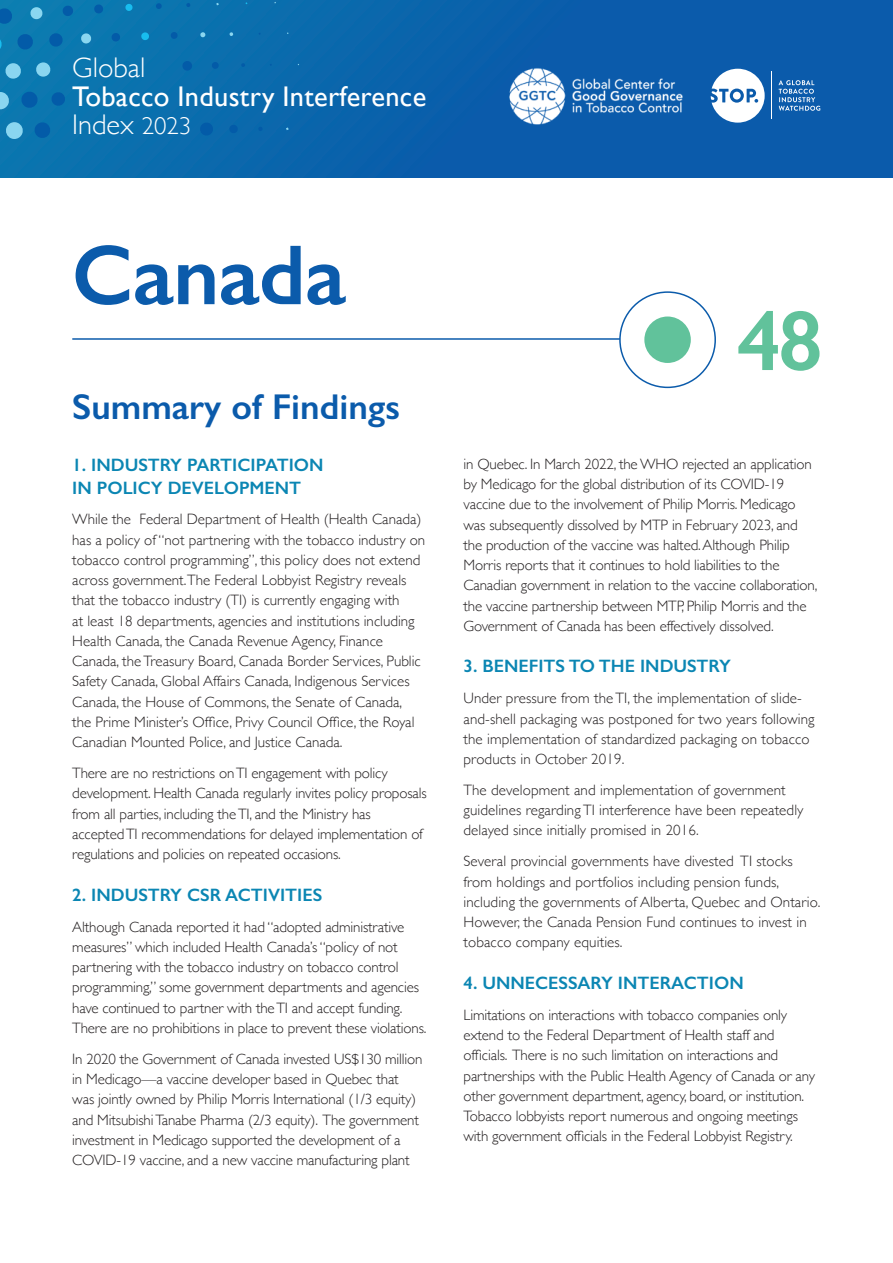
<style>
.page{position:relative;width:893px;height:1263px;background:#fff}
.page>*{position:absolute;margin:0;border:0;box-sizing:border-box;transform-origin:0 0}
.t1{font:600 85.5px "Gill Sans";letter-spacing:-.01em;color:#0b5bab}
.t2{font:600 85.5px "Gill Sans";color:#61c29b}
.t3{font:600 36px "Gill Sans";color:#0b5bab}
.t4{font:28.5px/28.5px "Gill Sans";letter-spacing:.01em;color:#fff}
.t5{font:300 28.5px "Gill Sans";color:#fff}
.t6{font:600 18px/22.5px "Gill Sans";color:#0b86b3}
.Body_Copy{font:300 15px/20.2px "Gill Sans";letter-spacing:-.01em;color:#231f20}
.s1{font-weight:300}
.s2{font-weight:300;font-size:24.75px}
</style>
<div class="page">
<div style="left:0;top:0;width:893px;height:177px;background:linear-gradient(to right,#0a74ae,#0b54aa)"></div>
<svg style="left:0;top:92px;width:10px;height:17px"></svg>
<svg style="left:5px;top:122px;width:19px;height:17px"></svg>
<svg style="left:15px;top:152px;width:19px;height:1px"></svg>
<svg style="left:0;top:35px;width:3px;height:18px"></svg>
<svg style="left:4px;top:63px;width:18px;height:16px"></svg>
<svg style="left:20px;top:91px;width:19px;height:18px"></svg>
<svg style="left:34px;top:121px;width:17px;height:18px"></svg>
<svg style="left:43px;top:153px;width:18px;height:1px"></svg>
<svg style="left:0;top:7px;width:13px;height:18px"></svg>
<svg style="left:16px;top:33px;width:18px;height:18px"></svg>
<svg style="left:35px;top:62px;width:16px;height:15px"></svg>
<svg style="left:51px;top:91px;width:15px;height:16px"></svg>
<svg style="left:62px;top:123px;width:16px;height:14px"></svg>
<svg style="left:30px;top:7px;width:13px;height:12px"></svg>
<svg style="left:48px;top:32px;width:16px;height:15px"></svg>
<svg style="left:65px;top:61px;width:15px;height:15px"></svg>
<svg style="left:80px;top:92px;width:13px;height:13px"></svg>
<svg style="left:91px;top:123px;width:14px;height:13px"></svg>
<svg style="left:62px;top:5px;width:12px;height:12px"></svg>
<svg style="left:80px;top:33px;width:12px;height:10px"></svg>
<svg style="left:96px;top:62px;width:12px;height:11px"></svg>
<svg style="left:109px;top:93px;width:12px;height:10px"></svg>
<svg style="left:119px;top:124px;width:12px;height:11px"></svg>
<svg style="left:94px;top:4px;width:10px;height:10px"></svg>
<svg style="left:111px;top:32px;width:10px;height:10px"></svg>
<svg style="left:125px;top:62px;width:11px;height:10px"></svg>
<svg style="left:137px;top:92px;width:11px;height:11px"></svg>
<svg style="left:147px;top:124px;width:11px;height:10px"></svg>
<svg style="left:125px;top:3px;width:8px;height:8px"></svg>
<svg style="left:141px;top:32px;width:9px;height:9px"></svg>
<svg style="left:153px;top:61px;width:12px;height:11px"></svg>
<svg style="left:163px;top:91px;width:15px;height:13px"></svg>
<svg style="left:173px;top:123px;width:13px;height:12px"></svg>
<svg style="left:156px;top:3px;width:6px;height:6px"></svg>
<svg style="left:170px;top:32px;width:8px;height:7px"></svg>
<svg style="left:182px;top:60px;width:11px;height:11px"></svg>
<svg style="left:191px;top:90px;width:14px;height:14px"></svg>
<svg style="left:199px;top:122px;width:15px;height:14px"></svg>
<svg style="left:186px;top:3px;width:5px;height:4px"></svg>
<svg style="left:200px;top:32px;width:6px;height:5px"></svg>
<svg style="left:211px;top:62px;width:8px;height:7px"></svg>
<svg style="left:221px;top:93px;width:9px;height:8px"></svg>
<svg style="left:229px;top:124px;width:9px;height:10px"></svg>
<svg style="left:229px;top:32px;width:4px;height:4px"></svg>
<svg style="left:241px;top:63px;width:4px;height:4px"></svg>
<svg style="left:251px;top:94px;width:4px;height:5px"></svg>
<svg style="left:258px;top:126px;width:5px;height:5px"></svg>
<svg style="left:711px;top:69px;width:54px;height:54px"></svg>
<div style="left:733px;top:92px;width:8px;height:8px;background:#fff;border-radius:50%"></div>
<hr style="left:772px;top:71px;width:1px;height:48px;background:#fff">
<svg style="left:778px;top:80px;width:42px;height:31px"></svg>
<img style="left:497px;top:57px;width:193px;height:77px">
<hr style="left:72px;top:338px;width:571px;height:2px;background:#0b5bab">
<div style="left:620px;top:292px;width:95px;height:95px;background:#fff;border-radius:50%"></div>
<div style="left:619px;top:291px;width:97px;height:97px;border:2px solid #0b5bab;border-radius:50%"></div>
<div style="left:644px;top:316px;width:47px;height:47px;background:#61c29b;border-radius:50%"></div>
<h3 class="t5" style="left:72px;top:45px;width:75px">Global</h3>
<h3 class="t4" style="left:72px;top:81px;width:356px">Tobacco Industry Interference<br><span class="s1">Index</span> <span class="s2">2023</span></h3>
<h1 class="t1" style="left:71px;top:224px;width:276px">Canada</h1>
<h2 class="t3" style="left:72px;top:385px;width:329px">Summary of Findings</h2>
<h3 class="t6" style="left:72px;top:453px;width:253px">1. INDUSTRY PARTICIPATION<br>IN POLICY DEVELOPMENT</h3>
<p class="Body_Copy" style="left:72px;top:509px;width:355px">While the Federal Department of Health (Health Canada) has a policy of “not partnering with the tobacco industry on tobacco control programming”, this policy does not extend across government.The Federal Lobbyist Registry reveals that the tobacco industry (TI) is currently engaging with<br>at least 18 departments, agencies and institutions including Health Canada, the Canada Revenue Agency, Finance Canada, the Treasury Board, Canada Border Services, Public Safety Canada, Global Affairs Canada, Indigenous Services Canada, the House of Commons, the Senate of Canada,<br>the Prime Minister’s Office, Privy Council Office, the Royal Canadian Mounted Police, and Justice Canada.</p>
<p class="Body_Copy" style="left:72px;top:762px;width:356px">There are no restrictions on TI engagement with policy development. Health Canada regularly invites policy proposals from all parties, including the TI, and the Ministry has<br>accepted TI recommendations for delayed implementation of regulations and policies on repeated occasions.</p>
<h3 class="t6" style="left:72px;top:883px;width:251px">2. INDUSTRY CSR ACTIVITIES</h3>
<p class="Body_Copy" style="left:72px;top:916px;width:356px">Although Canada reported it had “adopted administrative measures” which included Health Canada’s “policy of not partnering with the tobacco industry on tobacco control programming,” some government departments and agencies have continued to partner with the TI and accept funding.<br>There are no prohibitions in place to prevent these violations.</p>
<p class="Body_Copy" style="left:72px;top:1048px;width:352px">In 2020 the Government of Canada invested US$130 million in Medicago—a vaccine developer based in Quebec that was jointly owned by Philip Morris International (1/3 equity) and Mitsubishi Tanabe Pharma (2/3 equity). The government investment in Medicago supported the development of a COVID-19 vaccine, and a new vaccine manufacturing plant</p>
<h1 class="t2" style="left:737px;top:289px;width:88px">48</h1>
<p class="Body_Copy" style="left:463px;top:453px;width:355px">in Quebec. In March 2022, the WHO rejected an application by Medicago for the global distribution of its COVID-19 vaccine due to the involvement of Philip Morris. Medicago was subsequently dissolved by MTP in February 2023, and the production of the vaccine was halted. Although Philip Morris reports that it continues to hold liabilities to the Canadian government in relation to the vaccine collaboration, the vaccine partnership between MTP, Philip Morris and the Government of Canada has been effectively dissolved.</p>
<h3 class="t6" style="left:463px;top:655px;width:269px">3. BENEFITS TO THE INDUSTRY</h3>
<p class="Body_Copy" style="left:463px;top:688px;width:353px">Under pressure from the TI, the implementation of slide&shy;and-shell packaging was postponed for two years following the implementation of standardized packaging on tobacco products in October 2019.</p>
<p class="Body_Copy" style="left:463px;top:779px;width:341px">The development and implementation of government guidelines regarding TI interference have been repeatedly delayed since initially promised in 2016.</p>
<p class="Body_Copy" style="left:463px;top:851px;width:358px">Several provincial governments have divested TI stocks from holdings and portfolios including pension funds, including the governments of Alberta, Quebec and Ontario.<br>However, the Canada Pension Fund continues to invest in tobacco company equities.</p>
<h3 class="t6" style="left:463px;top:971px;width:282px">4. UNNECESSARY INTERACTION</h3>
<p class="Body_Copy" style="left:463px;top:1004px;width:353px">Limitations on interactions with tobacco companies only extend to the Federal Department of Health staff and officials. There is no such limitation on interactions and partnerships with the Public Health Agency of Canada or any other government department, agency, board, or institution.<br>Tobacco lobbyists report numerous and ongoing meetings with government officials in the Federal Lobbyist Registry.</p>
</div>
